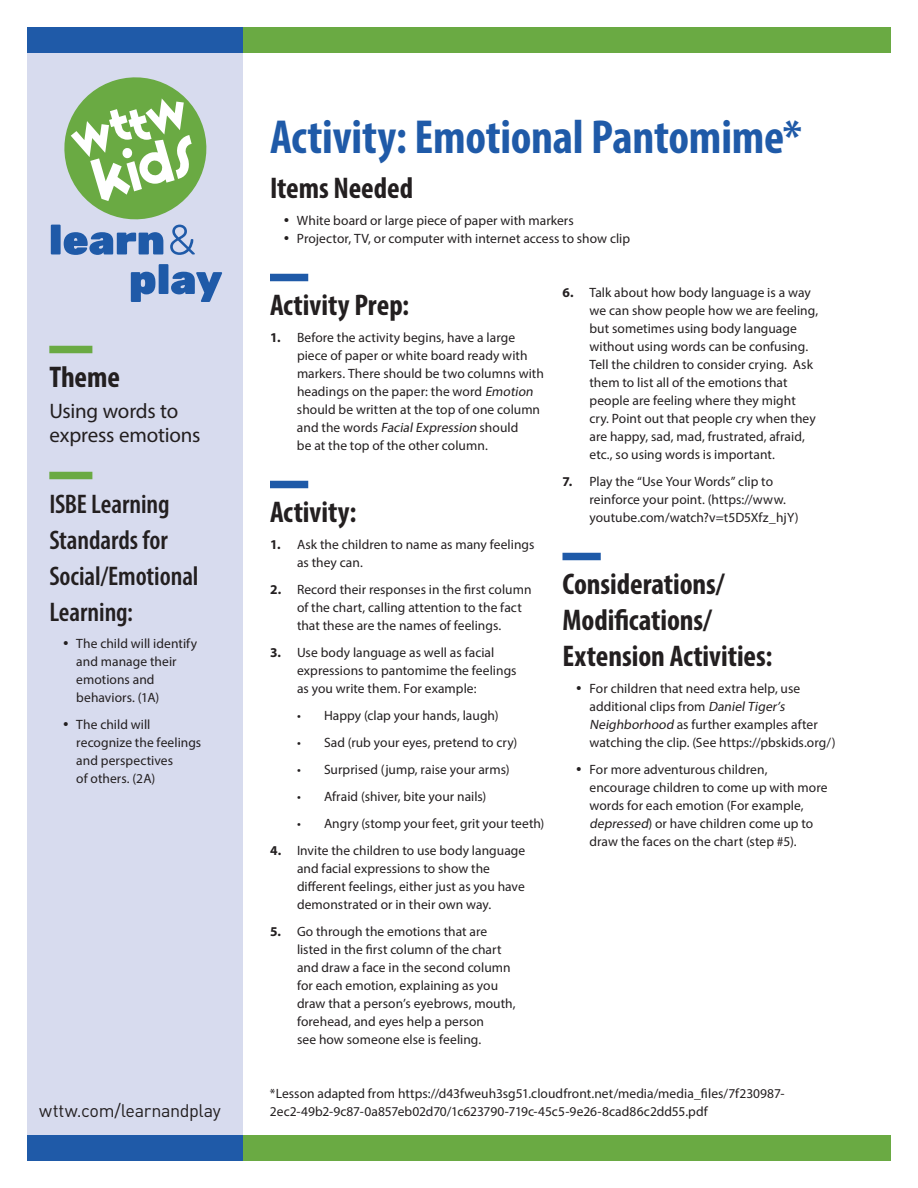
<style>
.page{position:relative;width:918px;height:1188px;background:#fff}
.page>*{position:absolute;margin:0;border:0;box-sizing:border-box;transform-origin:0 0}
.t1{font:700 condensed 48px "Myriad Pro";letter-spacing:-.005em;color:#1f5aa8}
.t2{font:700 condensed 30px/36px "Myriad Pro";color:#231f20}
.t3{font:600 condensed 27px/36px "Myriad Pro";letter-spacing:-.005em;color:#231f20}
.t4{font:21px/24px "Myriad Pro";letter-spacing:-.01em;color:#231f20}
.t5{font:18px "DIN";letter-spacing:-.02em;color:#231f20}
.t6{font:13.5px/18px "Myriad Pro";letter-spacing:.005em;color:#231f20}
.s1{font-weight:700}
.s2{font-style:italic}
</style>
<div class="page">
<div style="left:27px;top:52px;width:216px;height:1096px;background:#d7dbee"></div>
<div style="left:27px;top:27px;width:216px;height:25px;background:#1f5aa8"></div>
<div style="left:243px;top:27px;width:648px;height:25px;background:#6aaa43"></div>
<svg style="left:51px;top:77px;width:156px;height:178px"></svg>
<svg style="left:131px;top:264px;width:91px;height:38px"></svg>
<div style="left:27px;top:1136px;width:216px;height:25px;background:#1f5aa8"></div>
<div style="left:243px;top:1136px;width:648px;height:25px;background:#6aaa43"></div>
<div style="left:49px;top:346px;width:43px;height:7px;background:#6aaa43"></div>
<div style="left:49px;top:472px;width:43px;height:7px;background:#6aaa43"></div>
<div style="left:270px;top:274px;width:38px;height:7px;background:#1f5aa8"></div>
<div style="left:270px;top:481px;width:38px;height:7px;background:#1f5aa8"></div>
<div style="left:562px;top:553px;width:39px;height:7px;background:#1f5aa8"></div>
<h2 class="t2" style="left:49px;top:358px;width:72px">Theme</h2>
<h3 class="t4" style="left:49px;top:398px;width:153px">Using words to express emotions</h3>
<h3 class="t3" style="left:49px;top:486px;width:151px">ISBE Learning<br>Standards for<br>Social/Emotional<br>Learning:</h3>
<p class="t6" style="left:76px;top:634px;width:122px">The child will identify and manage their emotions and behaviors. (1A)</p>
<p class="t6" style="left:76px;top:715px;width:126px">The child will recognize the feelings and perspectives<br>of others. (2A)</p>
<h3 class="t5" style="left:39px;top:1099px;width:183px">wttw.com/learnandplay</h3>
<h1 class="t1" style="left:270px;top:107px;width:533px">Activity: Emotional Pantomime*</h1>
<h2 class="t2" style="left:270px;top:169px;width:145px">Items Needed</h2>
<p class="t6" style="left:297px;top:211px;width:335px">White board or large piece of paper with markers<br>Projector, TV, or computer with internet access to show clip</p>
<h2 class="t2" style="left:270px;top:286px;width:141px">Activity Prep:</h2>
<p class="t6" style="left:297px;top:328px;width:248px;text-indent:-27px"><span class="s1">1.</span> Before the activity begins, have a large piece of paper or white board ready with markers. There should be two columns with headings on the paper: the word <span class="s2">Emotion </span>should be written at the top of one column a n d t h e wo rd s <span class="s2">FacialExpression</span> s h o u l d<br>be at the top of the other column.</p>
<h2 class="t2" style="left:270px;top:493px;width:88px">Activity:</h2>
<p class="t6" style="left:297px;top:535px;width:239px;text-indent:-27px"><span class="s1">1.</span> Ask the children to name as many feelings as they can.</p>
<p class="t6" style="left:297px;top:580px;width:236px;text-indent:-27px"><span class="s1">2.</span> Record their responses in the first column of the chart, calling attention to the fact that these are the names of feelings.</p>
<p class="t6" style="left:297px;top:643px;width:221px;text-indent:-27px"><span class="s1">3.</span> Use body language as well as facial expressions to pantomime the feelings as you write them. For example:</p>
<p class="t6" style="left:297px;top:706px;width:203px">• Happy (clap your hands, laugh)</p>
<p class="t6" style="left:297px;top:733px;width:222px">• Sad (rub your eyes, pretend to cry)</p>
<p class="t6" style="left:297px;top:760px;width:214px">• Surprised (jump, raise your arms)</p>
<p class="t6" style="left:297px;top:787px;width:191px">• Afraid (shiver, bite your nails)</p>
<p class="t6" style="left:297px;top:814px;width:249px">• Angry (stomp your feet, grit your teeth)</p>
<p class="t6" style="left:297px;top:841px;width:230px;text-indent:-27px"><span class="s1">4.</span> Invite the children to use body language and facial expressions to show the different feelings, either just as you have demonstrated or in their own way.</p>
<p class="t6" style="left:297px;top:922px;width:220px;text-indent:-27px"><span class="s1">5.</span> Go through the emotions that are listed in the first column of the chart and draw a face in the second column for each emotion, explaining as you draw that a person’s eyebrows, mouth, forehead, and eyes help a person<br>see how someone else is feeling.</p>
<p class="t6" style="left:590px;top:283px;width:230px;text-indent:-27px"><span class="s1">6.</span> Talk about how body language is a way we can show people how we are feeling, but sometimes using body language without using words can be confusing.<br>Tell the children to consider crying. Ask them to list all of the emotions that people are feeling where they might cry. Point out that people cry when they are happy, sad, mad, frustrated, afraid, etc., so using words is important.</p>
<p class="t6" style="left:590px;top:472px;width:211px;text-indent:-27px"><span class="s1">7.</span> Play the “Use Your Words” clip to reinforce your point. (https://www. youtube.com/watch?v=t5D5Xfz_hjY)</p>
<h2 class="t2" style="left:562px;top:565px;width:211px">Considerations/<br>Modifications/<br>Extension Activities:</h2>
<p class="t6" style="left:589px;top:679px;width:248px">For children that need extra help, use additional clips from <span class="s2">DanielTiger’s Neighborhood</span> as further examples after watching the clip. (See https://pbskids.org/)</p>
<p class="t6" style="left:589px;top:760px;width:240px">For more adventurous children, encourage children to come up with more words for each emotion (For example, <span class="s2">depressed</span>) or have children come up to draw the faces on the chart (step #5).</p>
<p class="t6" style="left:270px;top:1084px;width:516px">*Lesson adapted from https://d43fweuh3sg51.cloudfront.net/media/media_files/7f230987-<br>2ec2-49b2-9c87-0a857eb02d70/1c623790-719c-45c5-9e26-8cad86c2dd55.pdf</p>
</div>
